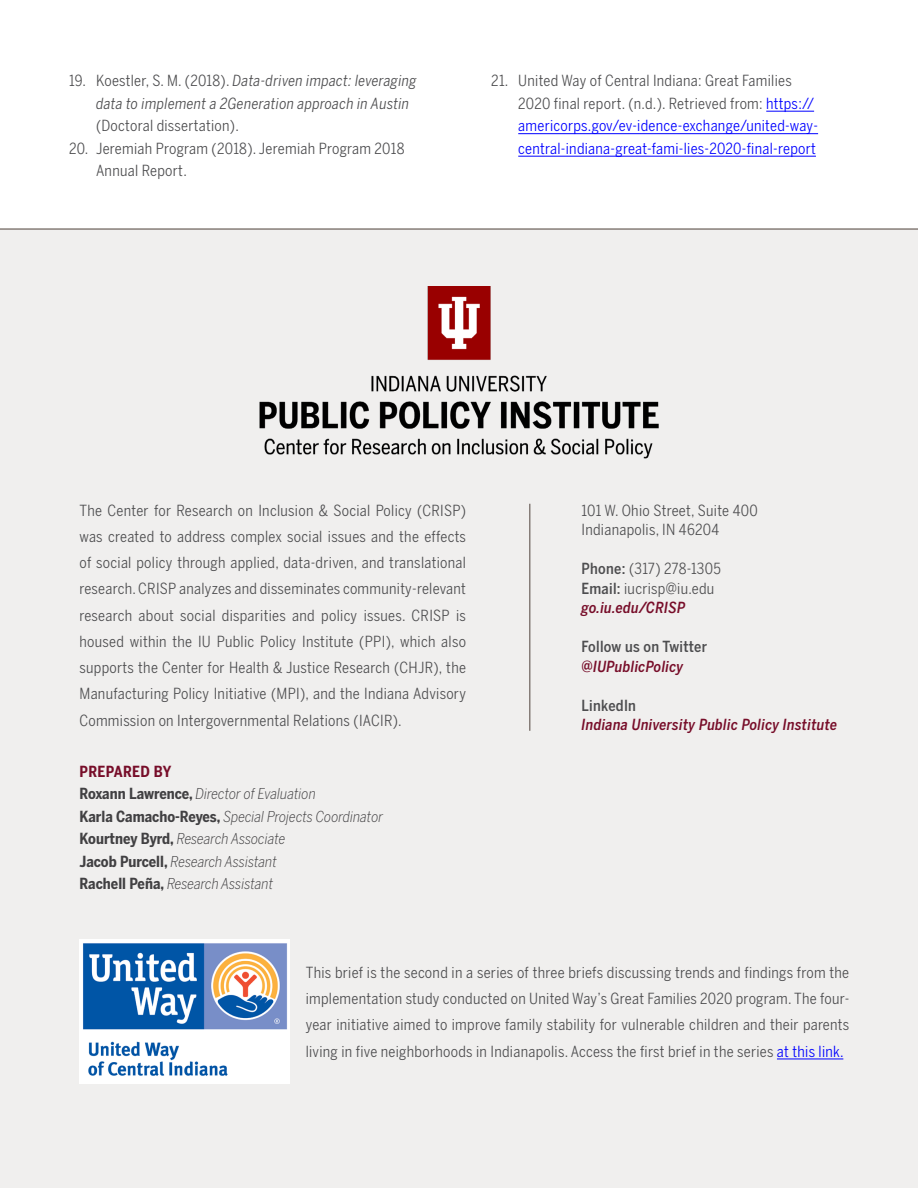
<style>
.page{position:relative;width:918px;height:1188px;background:#fff}
.page>*{position:absolute;margin:0;border:0;box-sizing:border-box;transform-origin:0 0}
.Body_Text{font:15px/26.2px "Benton Sans Condensed";letter-spacing:.02em;color:#4d4d4f;text-align:justify}
.t1{font:15px/22.5px "Benton Sans Condensed";letter-spacing:.02em;color:#00f}
.Sources{font:italic 300 15px "Benton Sans Condensed";color:#414042}
.t2{font:italic 15px/22.5px "Benton Sans Condensed";letter-spacing:.02em;color:#4d4d4f}
.Body_Text-2{font:italic 500 15px "Benton Sans Condensed";letter-spacing:.02em;color:#770d29}
.Body_Text-3{font:500 15px "Benton Sans Condensed";letter-spacing:.02em;color:#4d4d4f}
.t3{font:700 15px "Benton Sans Condensed";letter-spacing:.02em;color:#770d29}
.s1{font-style:normal}
.s2{color:#4d4d4f}
.s3{font-weight:700;font-style:normal}
.s4{font-weight:500}
.s5{color:#00f}
</style>
<div class="page">
<hr style="left:766px;top:111px;width:48px;height:1px;background:#00f">
<hr style="left:518px;top:133px;width:300px;height:1px;background:#00f">
<hr style="left:518px;top:156px;width:298px;height:1px;background:#00f">
<div style="left:0;top:230px;width:918px;height:958px;background:#f0efee"></div>
<hr style="left:0;top:228px;width:918px;height:2px;background:#867d78">
<hr style="left:529px;top:504px;width:2px;height:227px;background:#867d78">
<img style="left:259px;top:286px;width:400px;height:172px">
<img style="left:80px;top:939px;width:210px;height:145px">
<hr style="left:777px;top:1059px;width:66px;height:1px;background:#00f">
<p class="t2" style="left:96px;top:70px;width:322px;text-indent:-27px"><span class="s1">19. Koestler, S. M. (2018).</span> Data-driven impact: leveraging data to implement a 2Generation approach in Austin <span class="s1">(Doctoral dissertation).</span></p>
<p class="Body_Text" style="left:96px;top:137px;width:310px;line-height:22.5px;text-indent:-27px">20. Jeremiah Program (2018). Jeremiah Program 2018<br>Annual Report.</p>
<p class="t1" style="left:518px;top:70px;width:301px;text-indent:-27px"><span class="s2">21. United Way of Central Indiana: Great Families 2020 final report. (n.d.). Retrieved from:</span> https:// americorps.gov/ev-idence-exchange/united-way&shy;central-indiana-great-fami-lies-2020-final-report</p>
<p class="Body_Text" style="left:80px;top:497px;width:388px">The Center for Research on Inclusion &amp; Social Policy (CRISP) was created to address complex social issues and the effects of social policy through applied, data-driven, and translational research. CRISP analyzes and disseminates community-relevant research about social disparities and policy issues. CRISP is housed within the IU Public Policy Institute (PPI), which also supports the Center for Health &amp; Justice Research (CHJR), the Manufacturing Policy Initiative (MPI), and the Indiana Advisory Commission on Intergovernmental Relations (IACIR).</p>
<p class="t3" style="left:80px;top:762px;width:93px">PREPARED BY</p>
<p class="Sources" style="left:80px;top:785px;width:238px"><span class="s3">Roxann Lawrence,</span> Director of Evaluation</p>
<p class="Sources" style="left:80px;top:807px;width:305px"><span class="s3">Karla Camacho-Reyes,</span> Special Projects Coordinator</p>
<p class="Sources" style="left:80px;top:830px;width:208px"><span class="s3">Kourtney Byrd,</span> Research Associate</p>
<p class="Sources" style="left:80px;top:852px;width:199px"><span class="s3">Jacob Purcell,</span> Research Assistant</p>
<p class="Sources" style="left:80px;top:875px;width:195px"><span class="s3">Rachell Peña,</span> Research Assistant</p>
<p class="Body_Text" style="left:582px;top:497px;width:178px">101 W. Ohio Street, Suite 400</p>
<p class="Body_Text" style="left:582px;top:516px;width:139px">Indianapolis, IN 46204</p>
<p class="Body_Text" style="left:582px;top:555px;width:141px"><span class="s4">Phone:</span> (317) 278-1305</p>
<p class="Body_Text" style="left:582px;top:575px;width:134px"><span class="s4">Email:</span> iucrisp@iu.edu</p>
<p class="Body_Text-2" style="left:582px;top:598px;width:105px">go.iu.edu/CRISP</p>
<p class="Body_Text-3" style="left:582px;top:637px;width:127px">Follow us on Twitter</p>
<p class="Body_Text-2" style="left:582px;top:657px;width:103px">@IUPublicPolicy</p>
<p class="Body_Text-3" style="left:582px;top:696px;width:56px">LinkedIn</p>
<p class="Body_Text-2" style="left:582px;top:715px;width:257px">Indiana University Public Policy Institute</p>
<p class="Body_Text" style="left:306px;top:959px;width:545px">This brief is the second in a series of three briefs discussing trends and findings from the implementation study conducted on United Way’s Great Families 2020 program. The four&shy;year initiative aimed to improve family stability for vulnerable children and their parents living in five neighborhoods in Indianapolis. Access the first brief in the series <span class="s5">at this link.</span></p>
</div>
